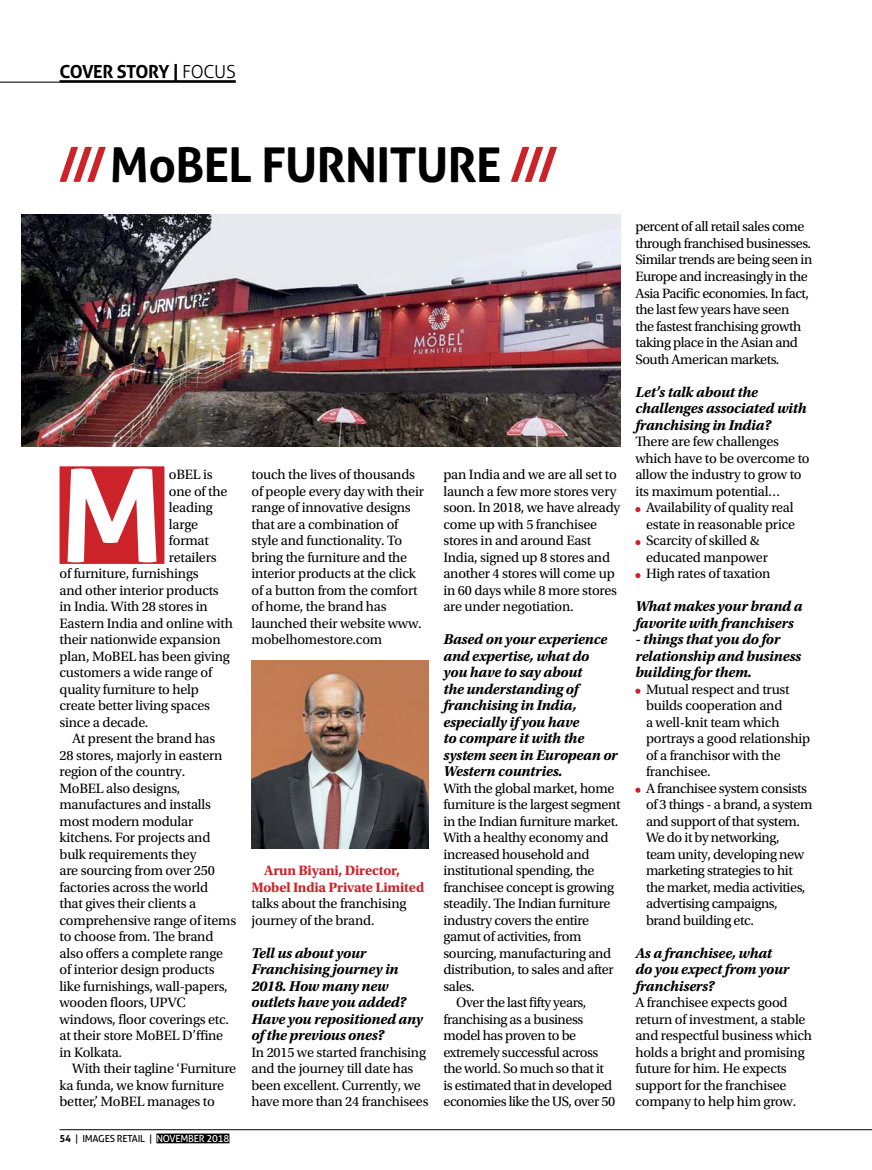
<style>
.page{position:relative;width:872px;height:1170px;background:#fff}
.page>*{position:absolute;margin:0;border:0;box-sizing:border-box;transform-origin:0 0}
.t1{font:700 128.4px "Aller";color:#fff}
.t2{font:700 48px "Aller";letter-spacing:-.015em;color:#000}
.t3{font:700 18px "Aller";letter-spacing:-.03em;color:#000}
.t4{font:italic 700 15px/16.5px "Utopia Std";letter-spacing:-.015em;color:#000}
.t5{font:14.25px/16.5px "Utopia Std";letter-spacing:-.015em;color:#000}
.t6{font:700 14.25px/16.5px "Utopia Std";letter-spacing:-.015em;color:#cc2229}
.t7{font:9.75px "Aller";letter-spacing:-.02em;color:#000}
.s1{font-weight:300}
.s2{font-weight:700}
.s3{color:#fff}
</style>
<div class="page">
<hr style="left:0;top:82px;width:236px;height:1px;background:#000">
<hr style="left:60px;top:80px;width:176px;height:2px;background:#000">
<div style="left:156px;top:1133px;width:73px;height:10px;background:#000"></div>
<hr style="left:60px;top:1129px;width:812px;height:1px;background:#000">
<div style="left:60px;top:466px;width:104px;height:98px;background:#cc2229"></div>
<svg style="left:635px;top:507px;width:5px;height:5px"></svg>
<svg style="left:635px;top:540px;width:5px;height:5px"></svg>
<svg style="left:635px;top:573px;width:5px;height:5px"></svg>
<svg style="left:635px;top:688px;width:5px;height:5px"></svg>
<svg style="left:635px;top:787px;width:5px;height:5px"></svg>
<svg style="left:60px;top:147px;width:46px;height:35px"></svg>
<svg style="left:511px;top:147px;width:46px;height:35px"></svg>
<img style="left:21px;top:215px;width:599px;height:231px">
<img style="left:251px;top:660px;width:177px;height:188px">
<p class="t3" style="left:60px;top:61px;width:178px">COVER STORY | <span class="s1">FOCUS</span></p>
<h2 class="t2" style="left:110px;top:137px;width:393px">MoBEL FURNITURE</h2>
<h1 class="t1" style="left:60px;top:441px;width:106px">M</h1>
<p class="t5" style="left:169px;top:467px;width:45px">oBEL is</p>
<p class="t5" style="left:169px;top:484px;width:60px">one of the</p>
<p class="t5" style="left:169px;top:500px;width:45px">leading</p>
<p class="t5" style="left:169px;top:517px;width:31px">large</p>
<p class="t5" style="left:169px;top:533px;width:41px">format</p>
<p class="t5" style="left:169px;top:550px;width:49px">retailers</p>
<p class="t5" style="left:60px;top:566px;width:141px">of furniture, furnishings</p>
<p class="t5" style="left:60px;top:583px;width:161px">and other interior products</p>
<p class="t5" style="left:60px;top:599px;width:150px">in India. With 28 stores in</p>
<p class="t5" style="left:60px;top:616px;width:175px">Eastern India and online with</p>
<p class="t5" style="left:60px;top:632px;width:163px">their nationwide expansion</p>
<p class="t5" style="left:60px;top:649px;width:172px">plan, MoBEL has been giving</p>
<p class="t5" style="left:60px;top:665px;width:154px">customers a wide range of</p>
<p class="t5" style="left:60px;top:682px;width:141px">quality furniture to help</p>
<p class="t5" style="left:60px;top:698px;width:152px">create better living spaces</p>
<p class="t5" style="left:60px;top:715px;width:90px">since a decade.</p>
<p class="t5" style="left:72px;top:731px;width:144px">At present the brand has</p>
<p class="t5" style="left:60px;top:748px;width:164px">28 stores, majorly in eastern</p>
<p class="t5" style="left:60px;top:764px;width:127px">region of the country.</p>
<p class="t5" style="left:60px;top:781px;width:122px">MoBEL also designs,</p>
<p class="t5" style="left:60px;top:797px;width:153px">manufactures and installs</p>
<p class="t5" style="left:60px;top:814px;width:135px">most modern modular</p>
<p class="t5" style="left:60px;top:830px;width:152px">kitchens. For projects and</p>
<p class="t5" style="left:60px;top:847px;width:138px">bulk requirements they</p>
<p class="t5" style="left:60px;top:863px;width:157px">are sourcing from over 250</p>
<p class="t5" style="left:60px;top:880px;width:150px">factories across the world</p>
<p class="t5" style="left:60px;top:896px;width:138px">that gives their clients a</p>
<p class="t5" style="left:60px;top:913px;width:178px">comprehensive range of items</p>
<p class="t5" style="left:60px;top:929px;width:155px">to choose from. The brand</p>
<p class="t5" style="left:60px;top:946px;width:165px">also offers a complete range</p>
<p class="t5" style="left:60px;top:962px;width:157px">of interior design products</p>
<p class="t5" style="left:60px;top:979px;width:170px">like furnishings, wall-papers,</p>
<p class="t5" style="left:60px;top:995px;width:128px">wooden floors, UPVC</p>
<p class="t5" style="left:60px;top:1012px;width:171px">windows, floor coverings etc.</p>
<p class="t5" style="left:60px;top:1028px;width:165px">at their store MoBEL D’ffine</p>
<p class="t5" style="left:60px;top:1045px;width:64px">in Kolkata.</p>
<p class="t5" style="left:72px;top:1061px;width:165px">With their tagline ‘Furniture</p>
<p class="t5" style="left:60px;top:1078px;width:166px">ka funda, we know furniture</p>
<p class="t5" style="left:60px;top:1094px;width:157px">better,’ MoBEL manages to</p>
<p class="t7" style="left:60px;top:1132px;width:171px"><span class="s2">54</span> | IMAGES RETAIL | <span class="s3">NOVEMBER 2018</span></p>
<p class="t5" style="left:251px;top:467px;width:174px">touch the lives of thousands of people every day with their range of innovative designs that are a combination of style and functionality. To bring the furniture and the interior products at the click of a button from the comfort of home, the brand has launched their website www. mobelhomestore.com</p>
<p class="t6" style="left:251px;top:863px;width:174px;text-indent:13px">Arun Biyani, Director,<br>Mobel India Private Limited</p>
<p class="t5" style="left:251px;top:896px;width:156px">talks about the franchising journey of the brand.</p>
<p class="t4" style="left:251px;top:946px;width:173px">Tell us about your<br>Franchising journey in<br>2018. How many new outlets have you added?<br>Have you repositioned any of the previous ones?</p>
<p class="t5" style="left:251px;top:1045px;width:178px">In 2015 we started franchising and the journey till date has been excellent. Currently, we have more than 24 franchisees</p>
<p class="t5" style="left:443px;top:467px;width:178px">pan India and we are all set to launch a few more stores very soon. In 2018, we have already come up with 5 franchisee stores in and around East<br>India, signed up 8 stores and another 4 stores will come up in 60 days while 8 more stores are under negotiation.</p>
<p class="t4" style="left:443px;top:632px;width:176px">Based on your experience and expertise, what do<br>you have to say about<br>the understanding of franchising in India, especially if you have<br>to compare it with the system seen in European or<br>Western countries.</p>
<p class="t5" style="left:443px;top:781px;width:172px">With the global market, home</p>
<p class="t5" style="left:443px;top:797px;width:179px">furniture is the largest segment</p>
<p class="t5" style="left:443px;top:814px;width:176px">in the Indian furniture market.</p>
<p class="t5" style="left:443px;top:830px;width:167px">With a healthy economy and</p>
<p class="t5" style="left:443px;top:847px;width:147px">increased household and</p>
<p class="t5" style="left:443px;top:863px;width:153px">institutional spending, the</p>
<p class="t5" style="left:443px;top:880px;width:172px">franchisee concept is growing</p>
<p class="t5" style="left:443px;top:896px;width:169px">steadily. The Indian furniture</p>
<p class="t5" style="left:443px;top:913px;width:147px">industry covers the entire</p>
<p class="t5" style="left:443px;top:929px;width:140px">gamut of activities, from</p>
<p class="t5" style="left:443px;top:946px;width:169px">sourcing, manufacturing and</p>
<p class="t5" style="left:443px;top:962px;width:172px">distribution, to sales and after</p>
<p class="t5" style="left:443px;top:979px;width:33px">sales.</p>
<p class="t5" style="left:456px;top:995px;width:132px">Over the last fifty years,</p>
<p class="t5" style="left:443px;top:1012px;width:141px">franchising as a business</p>
<p class="t5" style="left:443px;top:1028px;width:134px">model has proven to be</p>
<p class="t5" style="left:443px;top:1045px;width:156px">extremely successful across</p>
<p class="t5" style="left:443px;top:1061px;width:162px">the world. So much so that it</p>
<p class="t5" style="left:443px;top:1078px;width:170px">is estimated that in developed</p>
<p class="t5" style="left:443px;top:1094px;width:173px">economies like the US, over 50</p>
<p class="t5" style="left:635px;top:220px;width:178px">percent of all retail sales come through franchised businesses.<br>Similar trends are being seen in<br>Europe and increasingly in the<br>Asia Pacific economies. In fact, the last few years have seen<br>the fastest franchising growth taking place in the Asian and<br>South American markets.</p>
<p class="t4" style="left:635px;top:385px;width:173px">Let’s talk about the challenges associated with franchising in India?</p>
<p class="t5" style="left:635px;top:434px;width:176px">There are few challenges which have to be overcome to allow the industry to grow to its maximum potential…</p>
<p class="t5" style="left:646px;top:500px;width:151px">Availability of quality real estate in reasonable price<br>Scarcity of skilled &amp; educated manpower<br>High rates of taxation</p>
<p class="t4" style="left:635px;top:599px;width:169px">What makes your brand a favorite with franchisers</p>
<p class="t4" style="left:635px;top:632px;width:167px">- things that you do for relationship and business building for them.</p>
<p class="t5" style="left:646px;top:682px;width:168px">Mutual respect and trust builds cooperation and<br>a well-knit team which portrays a good relationship of a franchisor with the franchisee.<br>A franchisee system consists of 3 things - a brand, a system and support of that system.<br>We do it by networking, team unity, developing new marketing strategies to hit the market, media activities, advertising campaigns, brand building etc.</p>
<p class="t4" style="left:635px;top:946px;width:155px">As a franchisee, what do you expect from your franchisers?</p>
<p class="t5" style="left:635px;top:995px;width:178px">A franchisee expects good return of investment, a stable and respectful business which holds a bright and promising future for him. He expects support for the franchisee company to help him grow.</p>
</div>
